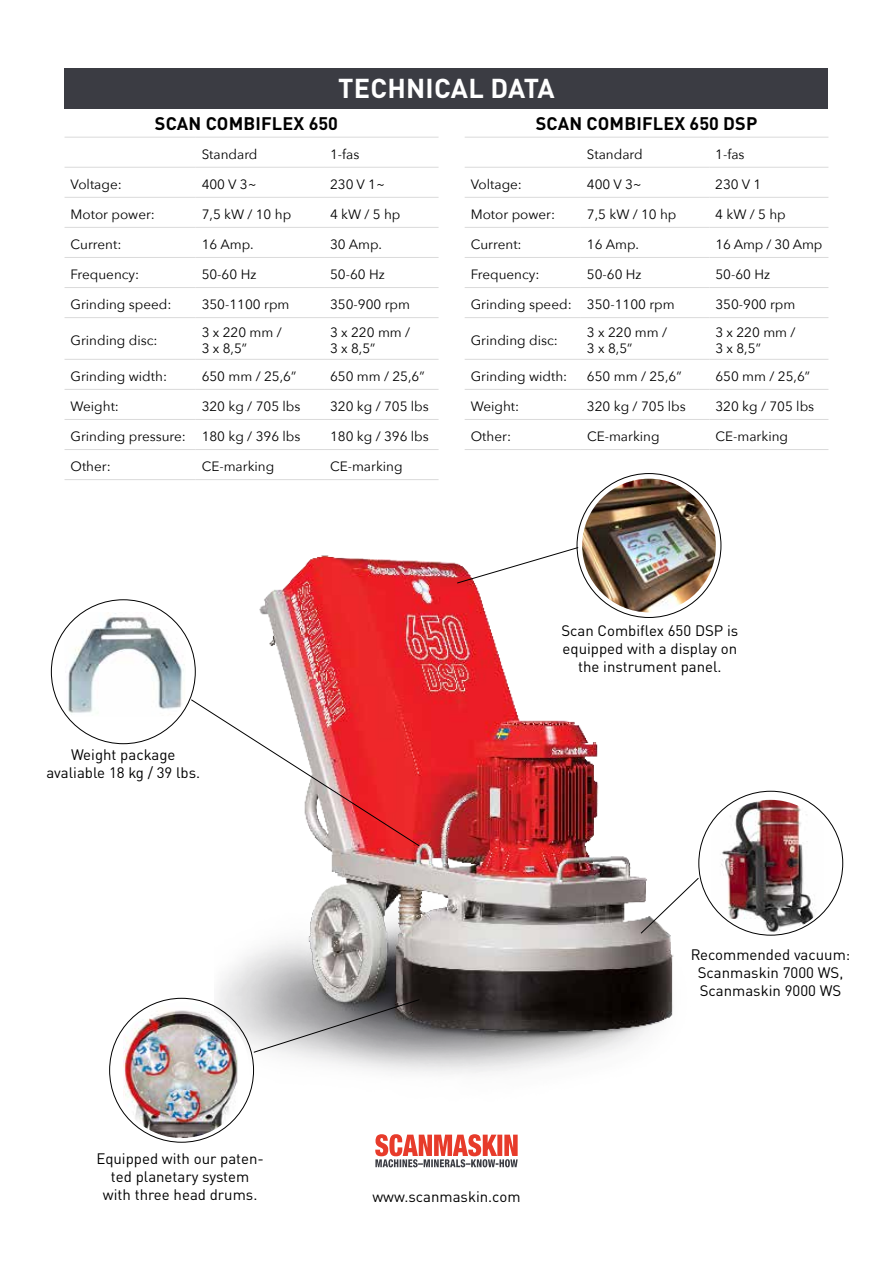
<style>
.page{position:relative;width:893px;height:1263px;background:#fff}
.page>*{position:absolute;margin:0;border:0;box-sizing:border-box;transform-origin:0 0}
.t1{font:700 27px "DIN Pro";letter-spacing:.01em;color:#fff}
.t2{font:700 18px "DIN Pro";letter-spacing:.01em;color:#000}
.t3{font:15px/18px "DIN Pro";color:#000;text-align:center}
.t4{font:13.5px/16.2px "Avenir Next";color:#000}
</style>
<div class="page">
<img style="left:217px;top:524px;width:497px;height:592px">
<div style="left:65px;top:68px;width:763px;height:40px;background:#3b3c43"></div>
<svg style="left:375px;top:1134px;width:143px;height:33px"></svg>
<svg style="left:253px;top:999px;width:167px;height:54px;background:#a1a0a2"></svg>
<img style="left:582px;top:479px;width:134px;height:133px;border-radius:67px">
<svg style="left:640px;top:877px;width:59px;height:57px"></svg>
<img style="left:712px;top:800px;width:111px;height:133px">
<div style="left:114px;top:1002px;width:135px;height:136px;background:#fff;border-radius:50%"></div>
<img style="left:123px;top:1002px;width:114px;height:136px">
<hr style="left:65px;top:137px;width:131px;height:1px;background:#dadada">
<hr style="left:196px;top:137px;width:128px;height:1px;background:#dadada">
<hr style="left:324px;top:137px;width:115px;height:1px;background:#dadada">
<hr style="left:65px;top:167px;width:131px;height:1px;background:#dadada">
<hr style="left:196px;top:167px;width:128px;height:1px;background:#dadada">
<hr style="left:324px;top:167px;width:115px;height:1px;background:#dadada">
<hr style="left:65px;top:197px;width:131px;height:1px;background:#dadada">
<hr style="left:196px;top:197px;width:128px;height:1px;background:#dadada">
<hr style="left:324px;top:197px;width:115px;height:1px;background:#dadada">
<hr style="left:65px;top:227px;width:131px;height:1px;background:#dadada">
<hr style="left:196px;top:227px;width:128px;height:1px;background:#dadada">
<hr style="left:324px;top:227px;width:115px;height:1px;background:#dadada">
<hr style="left:65px;top:257px;width:131px;height:1px;background:#dadada">
<hr style="left:196px;top:257px;width:128px;height:1px;background:#dadada">
<hr style="left:324px;top:257px;width:115px;height:1px;background:#dadada">
<hr style="left:65px;top:287px;width:131px;height:1px;background:#dadada">
<hr style="left:196px;top:287px;width:128px;height:1px;background:#dadada">
<hr style="left:324px;top:287px;width:115px;height:1px;background:#dadada">
<hr style="left:65px;top:317px;width:131px;height:1px;background:#dadada">
<hr style="left:196px;top:317px;width:128px;height:1px;background:#dadada">
<hr style="left:324px;top:317px;width:115px;height:1px;background:#dadada">
<hr style="left:65px;top:359px;width:131px;height:1px;background:#dadada">
<hr style="left:196px;top:359px;width:128px;height:1px;background:#dadada">
<hr style="left:324px;top:359px;width:115px;height:1px;background:#dadada">
<hr style="left:65px;top:389px;width:131px;height:1px;background:#dadada">
<hr style="left:196px;top:389px;width:128px;height:1px;background:#dadada">
<hr style="left:324px;top:389px;width:115px;height:1px;background:#dadada">
<hr style="left:65px;top:419px;width:131px;height:1px;background:#dadada">
<hr style="left:196px;top:419px;width:128px;height:1px;background:#dadada">
<hr style="left:324px;top:419px;width:115px;height:1px;background:#dadada">
<hr style="left:65px;top:449px;width:131px;height:1px;background:#dadada">
<hr style="left:196px;top:449px;width:128px;height:1px;background:#dadada">
<hr style="left:324px;top:449px;width:115px;height:1px;background:#dadada">
<hr style="left:65px;top:479px;width:131px;height:1px;background:#dadada">
<hr style="left:196px;top:479px;width:128px;height:1px;background:#dadada">
<hr style="left:324px;top:479px;width:115px;height:1px;background:#dadada">
<hr style="left:465px;top:137px;width:116px;height:1px;background:#dadada">
<hr style="left:465px;top:167px;width:116px;height:1px;background:#dadada">
<hr style="left:465px;top:197px;width:116px;height:1px;background:#dadada">
<hr style="left:465px;top:227px;width:116px;height:1px;background:#dadada">
<hr style="left:465px;top:257px;width:116px;height:1px;background:#dadada">
<hr style="left:465px;top:287px;width:116px;height:1px;background:#dadada">
<hr style="left:465px;top:317px;width:116px;height:1px;background:#dadada">
<hr style="left:465px;top:359px;width:116px;height:1px;background:#dadada">
<hr style="left:465px;top:389px;width:116px;height:1px;background:#dadada">
<hr style="left:581px;top:137px;width:128px;height:1px;background:#dadada">
<hr style="left:709px;top:137px;width:119px;height:1px;background:#dadada">
<hr style="left:581px;top:167px;width:128px;height:1px;background:#dadada">
<hr style="left:709px;top:167px;width:119px;height:1px;background:#dadada">
<hr style="left:581px;top:197px;width:128px;height:1px;background:#dadada">
<hr style="left:709px;top:197px;width:119px;height:1px;background:#dadada">
<hr style="left:581px;top:227px;width:128px;height:1px;background:#dadada">
<hr style="left:709px;top:227px;width:119px;height:1px;background:#dadada">
<hr style="left:581px;top:257px;width:128px;height:1px;background:#dadada">
<hr style="left:709px;top:257px;width:119px;height:1px;background:#dadada">
<hr style="left:581px;top:287px;width:128px;height:1px;background:#dadada">
<hr style="left:709px;top:287px;width:119px;height:1px;background:#dadada">
<hr style="left:581px;top:317px;width:128px;height:1px;background:#dadada">
<hr style="left:709px;top:317px;width:119px;height:1px;background:#dadada">
<hr style="left:581px;top:359px;width:128px;height:1px;background:#dadada">
<hr style="left:709px;top:359px;width:119px;height:1px;background:#dadada">
<hr style="left:581px;top:389px;width:128px;height:1px;background:#dadada">
<hr style="left:709px;top:389px;width:119px;height:1px;background:#dadada">
<hr style="left:465px;top:419px;width:116px;height:1px;background:#dadada">
<hr style="left:581px;top:419px;width:128px;height:1px;background:#dadada">
<hr style="left:709px;top:419px;width:119px;height:1px;background:#dadada">
<hr style="left:465px;top:449px;width:116px;height:1px;background:#dadada">
<hr style="left:581px;top:449px;width:128px;height:1px;background:#dadada">
<hr style="left:709px;top:449px;width:119px;height:1px;background:#dadada">
<svg style="left:190px;top:699px;width:230px;height:148px"></svg>
<img style="left:65px;top:612px;width:120px;height:104px">
<svg style="left:456px;top:547px;width:123px;height:37px"></svg>
<h1 class="t1" style="left:338px;top:66px;width:218px">TECHNICAL DATA</h1>
<h2 class="t2" style="left:155px;top:108px;width:185px">SCAN COMBIFLEX 650</h2>
<h2 class="t2" style="left:536px;top:108px;width:223px">SCAN COMBIFLEX 650 DSP</h2>
<p class="t4" style="left:202px;top:146px;width:57px">Standard</p>
<p class="t4" style="left:330px;top:146px;width:31px">1-fas</p>
<p class="t4" style="left:71px;top:176px;width:53px">Voltage:</p>
<p class="t4" style="left:202px;top:176px;width:56px">400 V 3~</p>
<p class="t4" style="left:330px;top:176px;width:56px">230 V 1~</p>
<p class="t4" style="left:71px;top:206px;width:86px">Motor power:</p>
<p class="t4" style="left:202px;top:206px;width:91px">7,5 kW / 10 hp</p>
<p class="t4" style="left:330px;top:206px;width:72px">4 kW / 5 hp</p>
<p class="t4" style="left:71px;top:236px;width:52px">Current:</p>
<p class="t4" style="left:202px;top:236px;width:54px">16 Amp.</p>
<p class="t4" style="left:330px;top:236px;width:54px">30 Amp.</p>
<p class="t4" style="left:71px;top:266px;width:70px">Frequency:</p>
<p class="t4" style="left:202px;top:266px;width:56px">50-60 Hz</p>
<p class="t4" style="left:330px;top:266px;width:56px">50-60 Hz</p>
<p class="t4" style="left:71px;top:296px;width:102px">Grinding speed:</p>
<p class="t4" style="left:202px;top:296px;width:89px">350-1100 rpm</p>
<p class="t4" style="left:330px;top:296px;width:82px">350-900 rpm</p>
<p class="t4" style="left:71px;top:332px;width:89px">Grinding disc:</p>
<p class="t4" style="left:202px;top:324px;width:82px">3 x 220 mm /<br>3 x 8,5”</p>
<p class="t4" style="left:330px;top:324px;width:82px">3 x 220 mm /<br>3 x 8,5”</p>
<p class="t4" style="left:71px;top:368px;width:98px">Grinding width:</p>
<p class="t4" style="left:202px;top:368px;width:96px">650 mm / 25,6”</p>
<p class="t4" style="left:330px;top:368px;width:96px">650 mm / 25,6”</p>
<p class="t4" style="left:71px;top:398px;width:50px">Weight:</p>
<p class="t4" style="left:202px;top:398px;width:100px">320 kg / 705 lbs</p>
<p class="t4" style="left:330px;top:398px;width:100px">320 kg / 705 lbs</p>
<p class="t4" style="left:71px;top:428px;width:232px">Grinding pressure: 180 kg / 396 lbs</p>
<p class="t4" style="left:330px;top:428px;width:100px">180 kg / 396 lbs</p>
<p class="t4" style="left:71px;top:458px;width:42px">Other:</p>
<p class="t4" style="left:202px;top:458px;width:74px">CE-marking</p>
<p class="t4" style="left:330px;top:458px;width:74px">CE-marking</p>
<p class="t4" style="left:587px;top:146px;width:57px">Standard</p>
<p class="t4" style="left:715px;top:146px;width:31px">1-fas</p>
<p class="t4" style="left:471px;top:176px;width:53px">Voltage:</p>
<p class="t4" style="left:587px;top:176px;width:56px">400 V 3~</p>
<p class="t4" style="left:715px;top:176px;width:47px">230 V 1</p>
<p class="t4" style="left:471px;top:206px;width:86px">Motor power:</p>
<p class="t4" style="left:587px;top:206px;width:91px">7,5 kW / 10 hp</p>
<p class="t4" style="left:715px;top:206px;width:72px">4 kW / 5 hp</p>
<p class="t4" style="left:471px;top:236px;width:52px">Current:</p>
<p class="t4" style="left:587px;top:236px;width:54px">16 Amp.</p>
<p class="t4" style="left:715px;top:236px;width:109px">16 Amp / 30 Amp</p>
<p class="t4" style="left:471px;top:266px;width:70px">Frequency:</p>
<p class="t4" style="left:587px;top:266px;width:56px">50-60 Hz</p>
<p class="t4" style="left:715px;top:266px;width:56px">50-60 Hz</p>
<p class="t4" style="left:471px;top:296px;width:206px">Grinding speed: 350-1100 rpm</p>
<p class="t4" style="left:715px;top:296px;width:82px">350-900 rpm</p>
<p class="t4" style="left:471px;top:332px;width:89px">Grinding disc:</p>
<p class="t4" style="left:587px;top:324px;width:82px">3 x 220 mm /<br>3 x 8,5”</p>
<p class="t4" style="left:715px;top:324px;width:82px">3 x 220 mm /<br>3 x 8,5”</p>
<p class="t4" style="left:471px;top:368px;width:98px">Grinding width:</p>
<p class="t4" style="left:587px;top:368px;width:96px">650 mm / 25,6”</p>
<p class="t4" style="left:715px;top:368px;width:96px">650 mm / 25,6”</p>
<p class="t4" style="left:471px;top:398px;width:50px">Weight:</p>
<p class="t4" style="left:587px;top:398px;width:100px">320 kg / 705 lbs</p>
<p class="t4" style="left:715px;top:398px;width:100px">320 kg / 705 lbs</p>
<p class="t4" style="left:471px;top:428px;width:42px">Other:</p>
<p class="t4" style="left:587px;top:428px;width:74px">CE-marking</p>
<p class="t4" style="left:715px;top:428px;width:74px">CE-marking</p>
<p class="t3" style="left:46px;top:744px;width:155px">Weight package avaliable 18 kg / 39 lbs.</p>
<p class="t3" style="left:561px;top:620px;width:178px">Scan Combiflex 650 DSP is equipped with a display on the instrument panel.</p>
<p class="t3" style="left:691px;top:944px;width:161px">Recommended vacuum:<br>Scanmaskin 7000 WS,<br>Scanmaskin 9000 WS</p>
<p class="t3" style="left:96px;top:1148px;width:169px">Equipped with our paten&shy;ted planetary system with three head drums.</p>
<p class="t3" style="left:372px;top:1186px;width:150px">www.scanmaskin.com</p>
</div>
